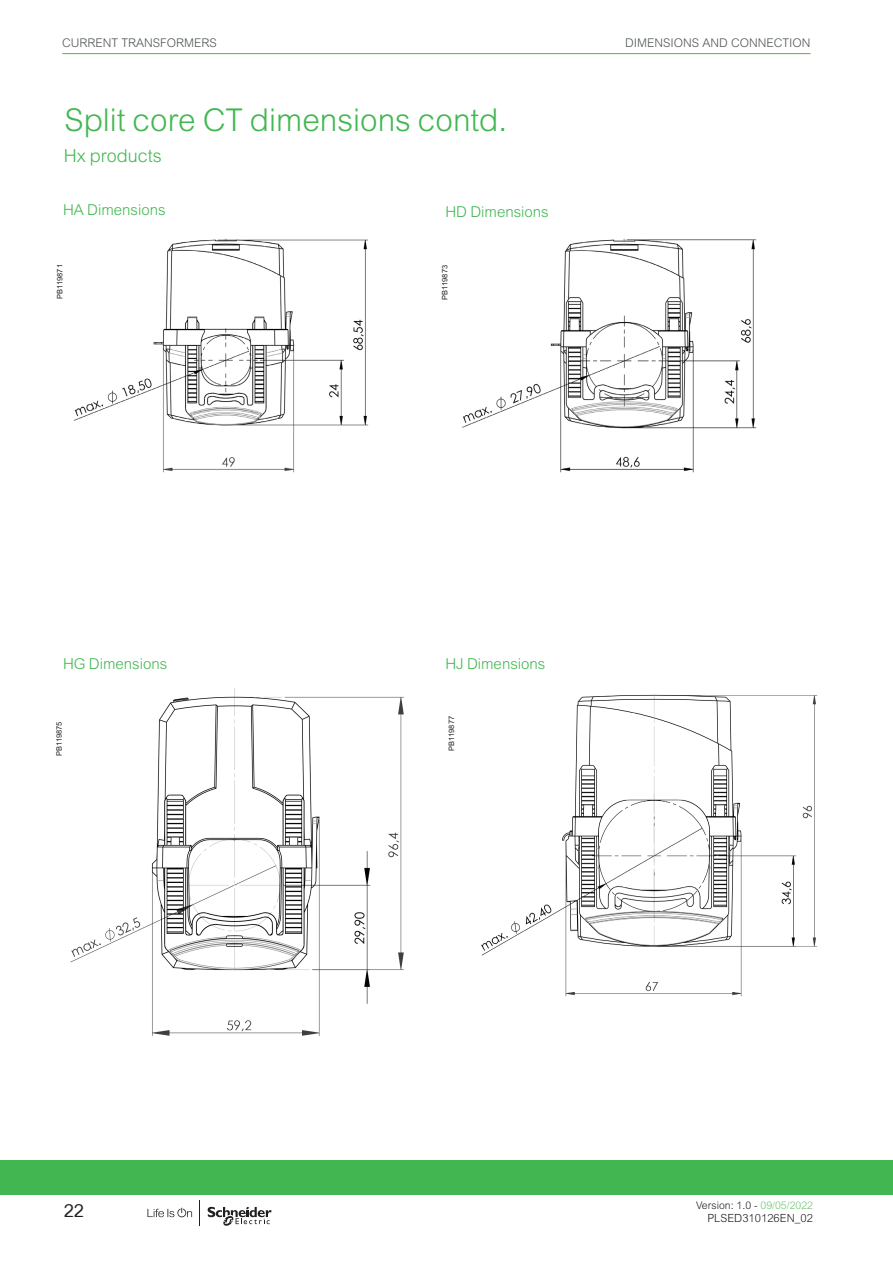
<style>
.page{position:relative;width:893px;height:1263px;background:#fff}
.page>*{position:absolute;margin:0;border:0;box-sizing:border-box;transform-origin:0 0}
._0_TitleLev1{font:300 31.5px "Arial MT Std";color:#42b751}
._0_TitleLev1-2{font:300 18px "Arial MT Std";color:#42b751}
.t1{font:18px "Arial Rounded MT";color:#231f20}
._0_TitleLev1-3{font:300 15px "Arial MT Std";color:#42b751}
.t2{font:300 12px "Arial MT Std";color:#515557}
.t3{font:300 11.25px "Arial MT Std";color:#231f20}
.t4{font:300 10.5px "Arial MT Std";color:#231f20}
.t5{font:7.5px "Arial MT Std";color:#231f20}
.s1{color:#70c270}
</style>
<div class="page">
<hr style="left:62px;top:53px;width:748px;height:1px;background:#59b533">
<div style="left:0;top:1161px;width:893px;height:34px;background:#42b751"></div>
<svg style="left:147px;top:1208px;width:45px;height:9px"></svg>
<svg style="left:208px;top:1207px;width:64px;height:19px"></svg>
<img style="left:73px;top:238px;width:296px;height:235px">
<img style="left:462px;top:238px;width:295px;height:235px">
<img style="left:70px;top:688px;width:334px;height:348px">
<img style="left:481px;top:694px;width:337px;height:303px">
<p class="t2" style="left:62px;top:36px;width:156px">CURRENT TRANSFORMERS</p>
<p class="t2" style="left:625px;top:36px;width:187px">DIMENSIONS AND CONNECTION</p>
<p class="_0_TitleLev1" style="left:64px;top:102px;width:444px">Split core CT dimensions contd.</p>
<p class="_0_TitleLev1-2" style="left:64px;top:145px;width:100px">Hx products</p>
<p class="_0_TitleLev1-3" style="left:63px;top:202px;width:104px">HA Dimensions</p>
<p class="_0_TitleLev1-3" style="left:445px;top:203px;width:105px">HD Dimensions</p>
<p class="t5" style="left:56px;top:299px;width:36px;rotate:-90deg">PB119871</p>
<p class="t5" style="left:441px;top:300px;width:36px;rotate:-90deg">PB119873</p>
<p class="_0_TitleLev1-3" style="left:63px;top:656px;width:106px">HG Dimensions</p>
<p class="_0_TitleLev1-3" style="left:445px;top:656px;width:102px">HJ Dimensions</p>
<p class="t5" style="left:55px;top:756px;width:36px;rotate:-90deg">PB119875</p>
<p class="t1" style="left:64px;top:1200px;width:22px">22</p>
<p class="t5" style="left:447px;top:750px;width:36px;rotate:-90deg">PB119877</p>
<p class="t4" style="left:696px;top:1199px;width:118px">Version: 1.0 - <span class="s1">09/05/2022</span></p>
<p class="t3" style="left:707px;top:1212px;width:107px">PLSED310126EN_02</p>
</div>
